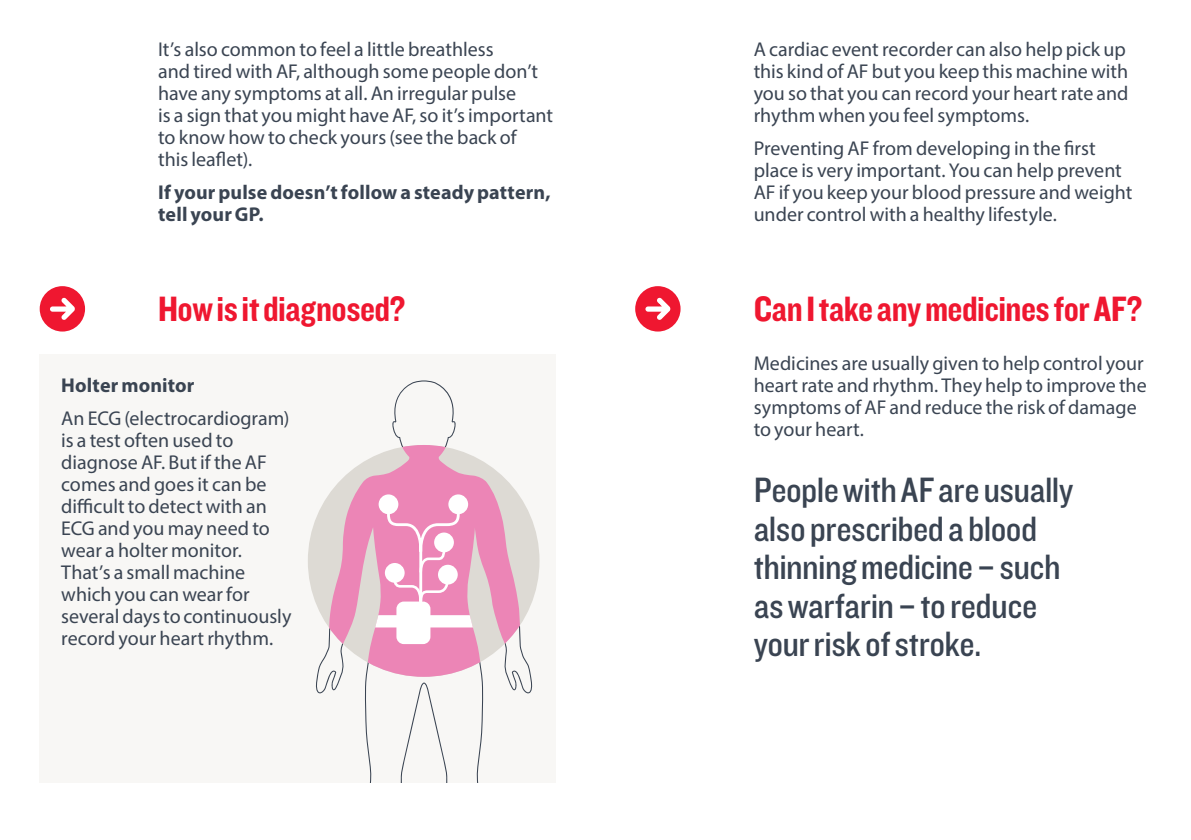
<style>
.page{position:relative;width:1191px;height:840px;background:#fff}
.page>*{position:absolute;margin:0;border:0;box-sizing:border-box;transform-origin:0 0}
.t1{font:36.4px/38.6px "Knockout 30 Junior Welterwt";letter-spacing:-.015em;color:#3a4452}
.t2{font:36.4px "Knockout 50 Welterweight";letter-spacing:-.015em;color:#ef1730}
.t3{font:20px/22px "Myriad Pro";color:#3a4452}
.t4{font:700 20px/22px "Myriad Pro";letter-spacing:.005em;color:#3a4452}
</style>
<div class="page">
<div style="left:40px;top:354px;width:516px;height:428px;background:#f8f7f5"></div>
<svg style="left:316px;top:380px;width:216px;height:402px"></svg>
<svg style="left:315px;top:444px;width:217px;height:232px"></svg>
<div style="left:378px;top:494px;width:20px;height:20px;background:#fff;border-radius:50%"></div>
<div style="left:448px;top:494px;width:20px;height:20px;background:#fff;border-radius:50%"></div>
<div style="left:396px;top:601px;width:34px;height:42px;background:#fff;border-radius:7px"></div>
<svg style="left:375px;top:502px;width:98px;height:128px"></svg>
<div style="left:40px;top:286px;width:45px;height:45px;background:#ef1730;border-radius:50%"></div>
<svg style="left:50px;top:297px;width:25px;height:23px"></svg>
<div style="left:635px;top:286px;width:45px;height:45px;background:#ef1730;border-radius:50%"></div>
<svg style="left:645px;top:297px;width:26px;height:23px"></svg>
<p class="t3" style="left:158px;top:38px;width:396px">It’s also common to feel a little breathless<br>and tired with AF, although some people don’t have any symptoms at all. An irregular pulse<br>is a sign that you might have AF, so it’s important to know how to check yours (see the back of<br>this leaflet).</p>
<p class="t4" style="left:158px;top:181px;width:394px">If your pulse doesn’t follow a steady pattern, tell your GP.</p>
<h1 class="t2" style="left:158px;top:284px;width:249px">How is it diagnosed?</h1>
<p class="t4" style="left:61px;top:373px;width:135px">Holter monitor</p>
<p class="t3" style="left:61px;top:407px;width:232px">An ECG (electrocardiogram) is a test often used to diagnose AF. But if the AF comes and goes it can be difficult to detect with an<br>ECG and you may need to wear a holter monitor.<br>That’s a small machine which you can wear for several days to continuously record your heart rhythm.</p>
<p class="t3" style="left:753px;top:38px;width:376px">A cardiac event recorder can also help pick up this kind of AF but you keep this machine with you so that you can record your heart rate and rhythm when you feel symptoms.</p>
<p class="t3" style="left:753px;top:137px;width:380px">Preventing AF from developing in the first place is very important. You can help prevent AF if you keep your blood pressure and weight under control with a healthy lifestyle.</p>
<h1 class="t2" style="left:753px;top:284px;width:390px">Can I take any medicines for AF?</h1>
<p class="t3" style="left:753px;top:352px;width:394px">Medicines are usually given to help control your heart rate and rhythm. They help to improve the symptoms of AF and reduce the risk of damage to your heart.</p>
<h1 class="t1" style="left:753px;top:469px;width:321px">People with AF are usually also prescribed a blood thinning medicine – such as warfarin – to reduce your risk of stroke.</h1>
</div>
